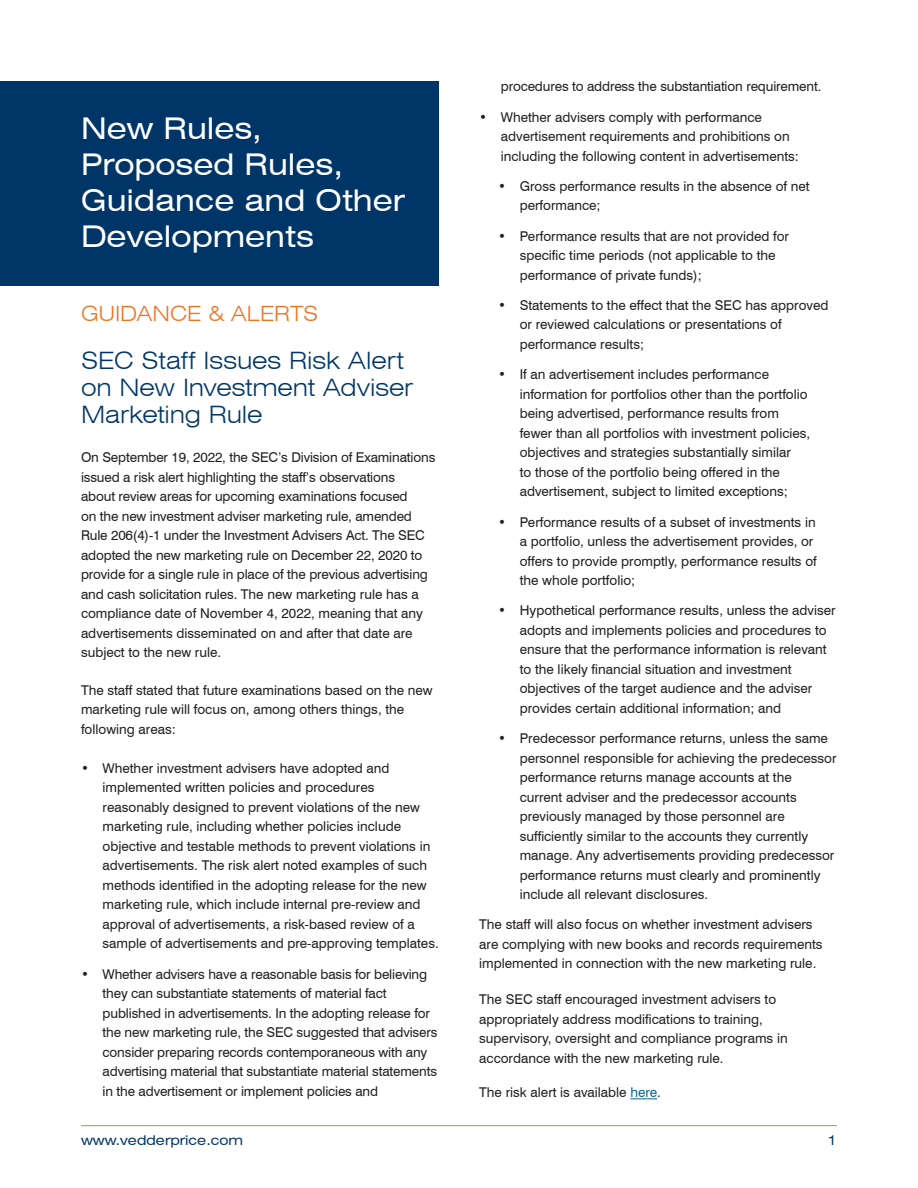
<style>
.page{position:relative;width:918px;height:1188px;background:#fff}
.page>*{position:absolute;margin:0;border:0;box-sizing:border-box;transform-origin:0 0}
.TOC_sub_category{font:expanded 30px/36px "Swiss 721 BT";color:#fff}
.Headline_blue{font:300 expanded 24px/27px "Swiss 721 BT";letter-spacing:-.005em;color:#003667}
.Topic{font:300 expanded 21px "Swiss 721 BT";letter-spacing:-.005em;color:#ed7222}
.body{font:13.5px/19.5px "Swiss 721 BT";color:#231f20}
.t1{font:expanded 13.5px "Swiss 721 BT";color:#003667}
.s1{color:#0b6696}
</style>
<div class="page">
<hr style="left:81px;top:1125px;width:756px;height:1px;background:#9ea615">
<svg style="left:630px;top:1099px;width:27px;height:1px"></svg>
<div style="left:0;top:81px;width:439px;height:204px;background:#003667"></div>
<p class="TOC_sub_category" style="left:81px;top:110px;width:325px">New Rules,<br>Proposed Rules,<br>Guidance and Other<br>Developments</p>
<p class="Topic" style="left:81px;top:301px;width:239px">GUIDANCE &amp; ALERTS</p>
<p class="Headline_blue" style="left:81px;top:347px;width:334px">SEC Staff Issues Risk Alert on New Investment Adviser<br>Marketing Rule</p>
<p class="body" style="left:81px;top:448px;width:356px">On September 19, 2022, the SEC’s Division of Examinations issued a risk alert highlighting the staff’s observations<br>about review areas for upcoming examinations focused<br>on the new investment adviser marketing rule, amended Rule 206(4)-1 under the Investment Advisers Act. The SEC adopted the new marketing rule on December 22, 2020 to provide for a single rule in place of the previous advertising and cash solicitation rules. The new marketing rule has a compliance date of November 4, 2022, meaning that any advertisements disseminated on and after that date are subject to the new rule.</p>
<p class="body" style="left:81px;top:680px;width:353px">The staff stated that future examinations based on the new marketing rule will focus on, among others things, the following areas:</p>
<p class="body" style="left:103px;top:758px;width:335px;text-indent:-22px">• Whether investment advisers have adopted and implemented written policies and procedures reasonably designed to prevent violations of the new marketing rule, including whether policies include objective and testable methods to prevent violations in advertisements. The risk alert noted examples of such methods identified in the adopting release for the new marketing rule, which include internal pre-review and approval of advertisements, a risk-based review of a sample of advertisements and pre-approving templates.</p>
<p class="body" style="left:103px;top:964px;width:336px;text-indent:-22px">• Whether advisers have a reasonable basis for believing they can substantiate statements of material fact published in advertisements. In the adopting release for the new marketing rule, the SEC suggested that advisers consider preparing records contemporaneous with any advertising material that substantiate material statements in the advertisement or implement policies and</p>
<p class="body" style="left:501px;top:77px;width:320px">procedures to address the substantiation requirement.</p>
<p class="body" style="left:501px;top:107px;width:300px;text-indent:-22px">• Whether advisers comply with performance advertisement requirements and prohibitions on including the following content in advertisements:</p>
<p class="body" style="left:520px;top:176px;width:291px;text-indent:-22px">• Gross performance results in the absence of net performance;</p>
<p class="body" style="left:520px;top:226px;width:271px;text-indent:-22px">• Performance results that are not provided for specific time periods (not applicable to the performance of private funds);</p>
<p class="body" style="left:520px;top:295px;width:310px;text-indent:-22px">• Statements to the effect that the SEC has approved or reviewed calculations or presentations of performance results;</p>
<p class="body" style="left:520px;top:365px;width:292px;text-indent:-22px">• If an advertisement includes performance information for portfolios other than the portfolio being advertised, performance results from fewer than all portfolios with investment policies, objectives and strategies substantially similar<br>to those of the portfolio being offered in the advertisement, subject to limited exceptions;</p>
<p class="body" style="left:520px;top:512px;width:298px;text-indent:-22px">• Performance results of a subset of investments in a portfolio, unless the advertisement provides, or offers to provide promptly, performance results of the whole portfolio;</p>
<p class="body" style="left:520px;top:601px;width:317px;text-indent:-22px">• Hypothetical performance results, unless the adviser adopts and implements policies and procedures to ensure that the performance information is relevant to the likely financial situation and investment objectives of the target audience and the adviser provides certain additional information; and</p>
<p class="body" style="left:520px;top:728px;width:318px;text-indent:-22px">• Predecessor performance returns, unless the same personnel responsible for achieving the predecessor performance returns manage accounts at the current adviser and the predecessor accounts previously managed by those personnel are sufficiently similar to the accounts they currently manage. Any advertisements providing predecessor performance returns must clearly and prominently include all relevant disclosures.</p>
<p class="body" style="left:479px;top:915px;width:345px">The staff will also focus on whether investment advisers are complying with new books and records requirements implemented in connection with the new marketing rule.</p>
<p class="body" style="left:479px;top:990px;width:310px">The SEC staff encouraged investment advisers to appropriately address modifications to training, supervisory, oversight and compliance programs in accordance with the new marketing rule.</p>
<p class="body" style="left:479px;top:1083px;width:181px">The risk alert is available <span class="s1">here</span>.</p>
<p class="t1" style="left:81px;top:1132px;width:164px">www.vedderprice.com</p>
<p class="t1" style="left:828px;top:1132px;width:11px">1</p>
</div>
